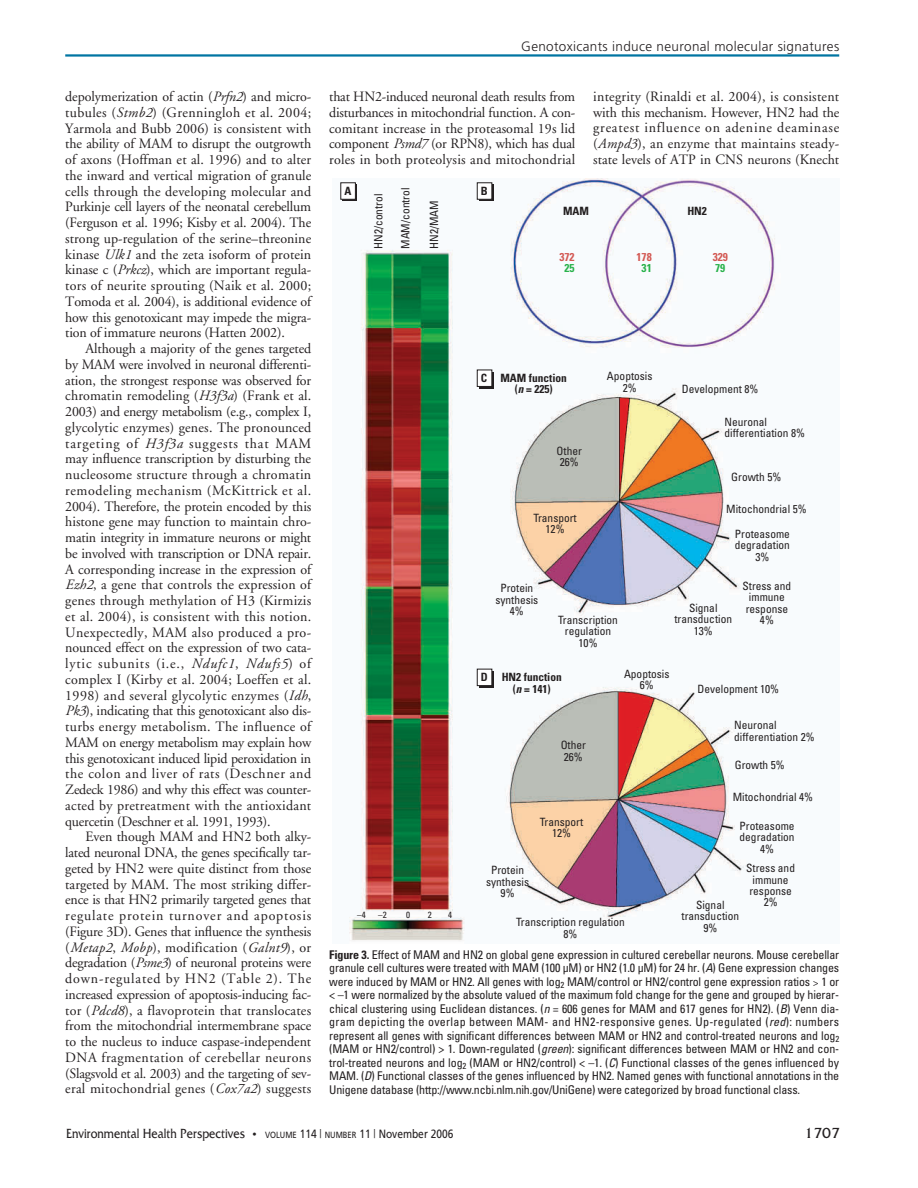
<style>
.page{position:relative;width:918px;height:1188px;background:#fff}
.page>*{position:absolute;margin:0;border:0;box-sizing:border-box;transform-origin:0 0}
.t1{font:15px "Friz Quadrata IT Cby BT";color:#231f20}
.t2{font:14.25px/15.8px "Adobe Garamond";color:#231f20;text-align:justify}
.t3{font:13.5px "Friz Quadrata IT Cby BT";color:#231f20;scale:.85 1}
.t4{font:300 13.5px "Frutiger";letter-spacing:.025em;color:#231f20}
.t5{font:condensed 12px/13.5px "Univers";letter-spacing:-.015em;color:#231f20;text-align:justify}
.t6{font:condensed 11.4px/11.4px "Univers";color:#231f20;text-align:center}
.t7{font:700 condensed 11.4px/11.4px "Univers";color:#231f20;text-align:center}
.t8{font:700 condensed 11.4px "Univers";color:#d35954}
.t9{font:700 condensed 11.4px "Univers";color:#29b24b}
.t10{font:condensed 9px "Univers";color:#231f20}
.s1{font-style:italic}
.s2{font-weight:700}
.s3{font-family:"Adobe Garamond";font-stretch:normal}
.s4{font-size:10.5px}
.s5{font-family:"Frutiger";font-size:9px}
.s6{font-family:"Frutiger";font-size:12px}
.s7{font-family:"Frutiger";font-weight:300;font-size:12px}
</style>
<div class="page">
<hr style="left:65px;top:54px;width:774px;height:3px;background:#0075a2">
<img style="left:340px;top:178px;width:435px;height:763px">
<div style="left:343px;top:185px;width:14px;height:16px;background:#302c2d"></div>
<div style="left:341px;top:183px;width:15px;height:16px;background:#fff"></div>
<svg style="left:479px;top:185px;width:15px;height:16px"></svg>
<div style="left:477px;top:183px;width:15px;height:16px;background:#fff;border:1px solid #231f20"></div>
<div style="left:479px;top:372px;width:15px;height:16px;background:#231f20"></div>
<div style="left:477px;top:370px;width:15px;height:17px;background:#fff;border:1px solid #231f20"></div>
<div style="left:479px;top:671px;width:15px;height:16px;background:#231f20"></div>
<div style="left:477px;top:669px;width:15px;height:17px;background:#fff;border:1px solid #231f20"></div>
<p class="t2" style="left:65px;top:90px;width:248px">depolymerization of actin (<span class="s1">Prfn2</span>) and micro&shy;tubules (<span class="s1">Stmb2</span>) (Grenningloh et al. 2004; Yarmola and Bubb 2006) is consistent with the ability of MAM to disrupt the outgrowth of axons (Hoffman et al. 1996) and to alter the inward and vertical migration of granule cells through the developing molecular and Purkinje cell layers of the neonatal cerebellum (Ferguson et al. 1996; Kisby et al. 2004). The strong up-regulation of the serine–threonine kinase <span class="s1">Ulk1</span> and the zeta isoform of protein kinase c (<span class="s1">Prkcz</span>), which are important regula&shy;tors of neurite sprouting (Naik et al. 2000; Tomoda et al. 2004), is additional evidence of how this genotoxicant may impede the migra&shy;tion of immature neurons (Hatten 2002).</p>
<p class="t2" style="left:65px;top:342px;width:248px;text-indent:20px">Although a majority of the genes targeted by MAM were involved in neuronal differenti&shy;ation, the strongest response was observed for chromatin remodeling (<span class="s1">H3f3a</span>) (Frank et al.<br>2003) and energy metabolism (e.g., complex I, glycolytic enzymes) genes. The pronounced targeting of <span class="s1">H3f3a</span> suggests that MAM may influence transcription by disturbing the nucleosome structure through a chromatin remodeling mechanism (McKittrick et al.<br>2004). Therefore, the protein encoded by this histone gene may function to maintain chro&shy;matin integrity in immature neurons or might be involved with transcription or DNA repair.<br>A corresponding increase in the expression of <span class="s1">Ezh2</span>, a gene that controls the expression of genes through methylation of H3 (Kirmizis et al. 2004), is consistent with this notion.<br>Unexpectedly, MAM also produced a pro&shy;nounced effect on the expression of two cata&shy;lytic subunits (i.e., <span class="s1">Ndufc1</span>, <span class="s1">Ndufs5</span>) of complex I (Kirby et al. 2004; Loeffen et al.<br>1998) and several glycolytic enzymes (<span class="s1">Idh</span>, <span class="s1">Pk3</span>), indicating that this genotoxicant also dis&shy;turbs energy metabolism. The influence of MAM on energy metabolism may explain how this genotoxicant induced lipid peroxidation in the colon and liver of rats (Deschner and Zedeck 1986) and why this effect was counter&shy;acted by pretreatment with the antioxidant quercetin (Deschner et al. 1991, 1993).</p>
<p class="t2" style="left:65px;top:830px;width:248px;text-indent:20px">Even though MAM and HN2 both alky&shy;lated neuronal DNA, the genes specifically tar&shy;geted by HN2 were quite distinct from those targeted by MAM. The most striking differ&shy;ence is that HN2 primarily targeted genes that regulate protein turnover and apoptosis (Figure 3D). Genes that influence the synthesis (<span class="s1">Metap2</span>, <span class="s1">Mobp</span>), modification (<span class="s1">Galnt9</span>), or degradation (<span class="s1">Psme3</span>) of neuronal proteins were down-regulated by HN2 (Table 2). The increased expression of apoptosis-inducing fac&shy;tor (<span class="s1">Pdcd8</span>), a flavoprotein that translocates from the mitochondrial intermembrane space to the nucleus to induce caspase-independent DNA fragmentation of cerebellar neurons (Slagsvold et al. 2003) and the targeting of sev&shy;eral mitochondrial genes (<span class="s1">Cox7a2</span>) suggests</p>
<p class="t4" style="left:521px;top:41px;width:320px">Genotoxicants induce neuronal molecular signatures</p>
<p class="t2" style="left:329px;top:90px;width:248px">that HN2-induced neuronal death results from disturbances in mitochondrial function. A con&shy;comitant increase in the proteasomal 19s lid component <span class="s1">Psmd7</span> (or RPN8), which has dual roles in both proteolysis and mitochondrial</p>
<p class="t2" style="left:593px;top:90px;width:248px">integrity (Rinaldi et al. 2004), is consistent with this mechanism. However, HN2 had the greatest influence on adenine deaminase (<span class="s1">Ampd3</span>), an enzyme that maintains steady&shy;state levels of ATP in CNS neurons (Knecht</p>
<p class="t7" style="left:345px;top:186px;width:8px">A</p>
<p class="t7" style="left:481px;top:186px;width:8px">B</p>
<p class="t6" style="left:374px;top:249px;width:57px;rotate:-90deg">HN2/control</p>
<p class="t6" style="left:401px;top:249px;width:63px;rotate:-90deg">MAM/control</p>
<p class="t6" style="left:430px;top:249px;width:50px;rotate:-90deg">HN2/MAM</p>
<p class="t7" style="left:563px;top:207px;width:27px">MAM</p>
<p class="t7" style="left:687px;top:207px;width:21px">HN2</p>
<p class="t8" style="left:559px;top:253px;width:17px">372</p>
<p class="t9" style="left:565px;top:264px;width:12px">25</p>
<p class="t8" style="left:637px;top:253px;width:17px">178</p>
<p class="t9" style="left:642px;top:264px;width:12px">31</p>
<p class="t8" style="left:713px;top:253px;width:17px">329</p>
<p class="t9" style="left:715px;top:264px;width:12px">79</p>
<p class="t7" style="left:481px;top:373px;width:8px">C</p>
<p class="t7" style="left:500px;top:373px;width:68px">MAM function (<span class="s1">n</span> = 225)</p>
<p class="t6" style="left:607px;top:372px;width:47px">Apoptosis<br>2%</p>
<p class="t6" style="left:557px;top:446px;width:27px;text-align:left">Other<br>26%</p>
<p class="t6" style="left:533px;top:513px;width:45px">Transport<br>12%</p>
<p class="t6" style="left:495px;top:583px;width:45px">Protein synthesis<br>4%</p>
<p class="t6" style="left:558px;top:615px;width:61px">Transcription regulation<br>10%</p>
<p class="t6" style="left:682px;top:384px;width:78px">Development 8%</p>
<p class="t6" style="left:725px;top:417px;width:82px;text-align:left">Neuronal differentiation 8%</p>
<p class="t6" style="left:731px;top:472px;width:52px">Growth 5%</p>
<p class="t6" style="left:735px;top:498px;width:73px;line-height:24.3px;text-align:left;text-indent:-9px">Mitochondrial 5%<br>Proteasome</p>
<p class="t6" style="left:735px;top:540px;width:57px">degradation<br>3%</p>
<p class="t6" style="left:743px;top:581px;width:50px">Stress and immune response<br>4%</p>
<p class="t6" style="left:674px;top:603px;width:59px">Signal transduction<br>13%</p>
<p class="t10" style="left:357px;top:912px;width:10px">–4</p>
<p class="t10" style="left:378px;top:912px;width:10px">–2</p>
<p class="t10" style="left:406px;top:912px;width:5px">0</p>
<p class="t10" style="left:428px;top:912px;width:5px">2</p>
<p class="t10" style="left:448px;top:912px;width:5px">4</p>
<p class="t7" style="left:481px;top:673px;width:8px">D</p>
<p class="t7" style="left:502px;top:673px;width:62px">HN2 function (<span class="s1">n</span> = 141)</p>
<p class="t6" style="left:561px;top:741px;width:27px;text-align:left">Other<br>26%</p>
<p class="t6" style="left:540px;top:817px;width:45px">Transport<br>12%</p>
<p class="t6" style="left:486px;top:866px;width:45px">Protein synthesis<br>9%</p>
<p class="t6" style="left:624px;top:669px;width:47px">Apoptosis<br>6%</p>
<p class="t6" style="left:516px;top:918px;width:110px">Transcription regulation<br>8%</p>
<p class="t6" style="left:697px;top:684px;width:83px">Development 10%</p>
<p class="t6" style="left:734px;top:721px;width:82px;text-align:left">Neuronal differentiation 2%</p>
<p class="t6" style="left:735px;top:760px;width:52px">Growth 5%</p>
<p class="t6" style="left:733px;top:793px;width:82px">Mitochondrial 4%</p>
<p class="t6" style="left:740px;top:821px;width:57px">Proteasome degradation<br>4%</p>
<p class="t6" style="left:746px;top:863px;width:50px;text-align:left">Stress and immune response</p>
<p class="t6" style="left:696px;top:900px;width:30px">Signal</p>
<p class="t6" style="left:764px;top:898px;width:15px">2%</p>
<p class="t6" style="left:682px;top:912px;width:59px">transduction<br>9%</p>
<p class="t5" style="left:329px;top:949px;width:512px"><span class="s2">Figure 3.</span> Effect of MAM and HN2 on global gene expression in cultured cerebellar neurons. Mouse cerebellar granule cell cultures were treated with MAM (100 μM) or HN2 (1.0 μM) for 24 hr. (<span class="s1">A</span>) Gene expression changes were induced by MAM or HN2. All genes with log<sub>2</sub> MAM/control or HN2/control gene expression ratios <span class="s3">&gt;</span> 1 or &lt; –1 were normalized by the absolute valued of the maximum fold change for the gene and grouped by hierar&shy;chical clustering using Euclidean distances. (<span class="s1">n</span>= 606 genes for MAM and 617 genes for HN2). (<span class="s1">B</span>) Venn dia&shy;gram depicting the overlap between MAM- and HN2-responsive genes. Up-regulated (<span class="s1">red</span>): numbers represent all genes with significant differences between MAM or HN2 and control-treated neurons and log<sub>2 </sub>(MAM or HN2/control) &gt; 1. Down-regulated (<span class="s1">green</span>): significant differences between MAM or HN2 and con&shy;trol-treated neurons and log<sub>2</sub> (MAM or HN2/control) &lt; –1. (<span class="s1">C</span>) Functional classes of the genes influenced by MAM. (<span class="s1">D</span>) Functional classes of the genes influenced by HN2. Named genes with functional annotations in the Unigene database (http://www.ncbi.nlm.nih.gov/UniGene) were categorized by broad functional class.</p>
<p class="t3" style="left:66px;top:1128px;width:457px">Environmental Health Perspectives <span class="s4">•</span> <span class="s5">VOLUME</span> <span class="s6">114</span> <span class="s7">|</span> <span class="s5">NUMBER</span> <span class="s6">11</span> <span class="s7">|</span> <span class="s6">November 2006</span></p>
<p class="t1" style="left:804px;top:1127px;width:37px">1707</p>
</div>
